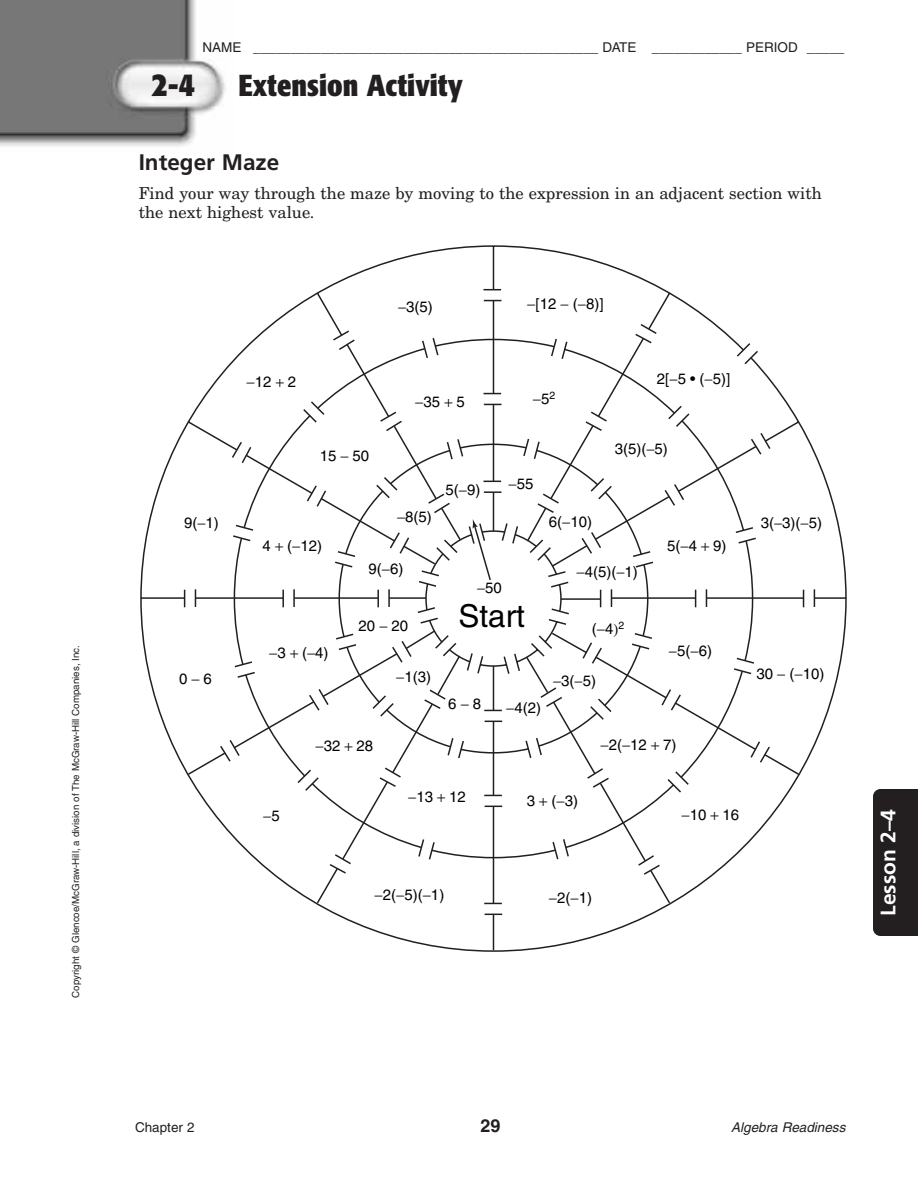
<style>
.page{position:relative;width:918px;height:1188px;background:#fff}
.page>*{position:absolute;margin:0;border:0;box-sizing:border-box;transform-origin:0 0}
.t1{font:700 condensed 33px "Formata";color:#231f20}
.t2{font:31.5px "Helvetica";color:#000}
.t3{font:700 condensed 30px "Formata";color:#231f20}
.t4{font:700 22.5px "Frutiger";color:#231f20}
.t5{font:700 21px "Frutiger";color:#fff}
.t6{font:700 18px "Helvetica";color:#231f20}
.t7{font:16.5px/19.5px "New Century Schlbk";color:#231f20}
.t8{font:15px "Helvetica";color:#000}
.t9{font:13.5px "Helvetica";color:#231f20}
.t10{font:italic 13.5px "Helvetica";color:#231f20}
.t11{font:9.75px "Helvetica";color:#231f20}
</style>
<div class="page">
<img style="left:0;top:0;width:225px;height:146px">
<svg style="left:140px;top:245px;width:707px;height:707px"></svg>
<svg style="left:183px;top:288px;width:633px;height:628px"></svg>
<svg style="left:328px;top:329px;width:124px;height:546px"></svg>
<svg style="left:230px;top:338px;width:524px;height:521px"></svg>
<svg style="left:473px;top:519px;width:19px;height:63px"></svg>
<div style="left:873px;top:789px;width:45px;height:147px;background:#231f20"></div>
<svg style="left:345px;top:743px;width:8px;height:8px"></svg>
<svg style="left:276px;top:379px;width:8px;height:8px"></svg>
<svg style="left:290px;top:650px;width:8px;height:8px"></svg>
<svg style="left:275px;top:543px;width:8px;height:8px"></svg>
<svg style="left:437px;top:794px;width:8px;height:8px"></svg>
<svg style="left:711px;top:812px;width:8px;height:8px"></svg>
<svg style="left:445px;top:399px;width:7px;height:8px"></svg>
<svg style="left:539px;top:798px;width:8px;height:8px"></svg>
<svg style="left:701px;top:543px;width:8px;height:8px"></svg>
<svg style="left:614px;top:624px;width:4px;height:13px"></svg>
<svg style="left:651px;top:742px;width:8px;height:8px"></svg>
<p class="t11" style="left:72px;top:998px;width:354px;rotate:-90deg">Copyright © Glencoe/McGraw-Hill, a division of The McGraw-Hill Companies, Inc.</p>
<h1 class="t1" style="left:151px;top:71px;width:45px">2-4</h1>
<p class="t9" style="left:202px;top:42px;width:644px">NAME ______________________________________________ DATE ____________ PERIOD _____</p>
<h3 class="t3" style="left:238px;top:73px;width:226px">Extension Activity</h3>
<h3 class="t4" style="left:139px;top:154px;width:142px">Integer Maze</h3>
<p class="t7" style="left:139px;top:185px;width:685px">Find your way through the maze by moving to the expression in an adjacent section with the next highest value.</p>
<p class="t8" style="left:398px;top:301px;width:36px">−3(5)</p>
<p class="t8" style="left:527px;top:299px;width:78px">−[12 − (−8)]</p>
<p class="t8" style="left:247px;top:376px;width:51px">−12 2</p>
<p class="t8" style="left:320px;top:451px;width:51px">15 − 50</p>
<p class="t8" style="left:415px;top:396px;width:51px">−35 5</p>
<p class="t8" style="left:446px;top:484px;width:36px">5(−9)</p>
<p class="t8" style="left:533px;top:393px;width:24px">−5<sup>2</sup></p>
<p class="t8" style="left:509px;top:478px;width:26px">−55</p>
<p class="t8" style="left:397px;top:511px;width:36px">−8(5)</p>
<p class="t8" style="left:184px;top:518px;width:36px">9(−1)</p>
<p class="t8" style="left:549px;top:517px;width:45px">6(−10)</p>
<p class="t8" style="left:263px;top:540px;width:61px">4 (−12)</p>
<p class="t8" style="left:657px;top:373px;width:75px">2[−5 • (−5)]</p>
<p class="t8" style="left:615px;top:443px;width:55px">3(5)(−5)</p>
<p class="t8" style="left:667px;top:540px;width:61px">5(−4 9)</p>
<p class="t8" style="left:179px;top:674px;width:34px">0 − 6</p>
<p class="t8" style="left:369px;top:563px;width:36px">9(−6)</p>
<p class="t8" style="left:477px;top:582px;width:26px">−50</p>
<p class="t8" style="left:576px;top:567px;width:63px">−4(5)(−1)</p>
<p class="t8" style="left:359px;top:620px;width:51px">20 − 20</p>
<h2 class="t2" style="left:458px;top:605px;width:68px">Start</h2>
<p class="t8" style="left:592px;top:623px;width:34px">(−4 <sup>2</sup></p>
<p class="t8" style="left:269px;top:648px;width:61px">−3 (−4)</p>
<p class="t8" style="left:669px;top:645px;width:45px">−5(−6)</p>
<p class="t8" style="left:396px;top:671px;width:36px">−1(3)</p>
<p class="t8" style="left:553px;top:675px;width:45px">−3(−5)</p>
<p class="t8" style="left:448px;top:698px;width:34px">6 − 8</p>
<p class="t8" style="left:506px;top:702px;width:36px">−4(2)</p>
<p class="t8" style="left:315px;top:740px;width:59px">−32 28</p>
<p class="t8" style="left:600px;top:740px;width:77px">−2(−12 7)</p>
<p class="t8" style="left:263px;top:811px;width:18px">−5</p>
<p class="t8" style="left:408px;top:792px;width:59px">−13 12</p>
<p class="t8" style="left:527px;top:796px;width:53px">3 (−3)</p>
<p class="t8" style="left:681px;top:809px;width:59px">−10 16</p>
<p class="t8" style="left:761px;top:518px;width:63px">3(−3)(−5)</p>
<p class="t8" style="left:756px;top:668px;width:70px">30 − (−10)</p>
<p class="t8" style="left:375px;top:890px;width:71px">−2(−5)(−1)</p>
<p class="t8" style="left:549px;top:892px;width:45px">−2(−1)</p>
<h3 class="t5" style="left:880px;top:916px;width:108px;rotate:-90deg">Lesson 2–4</h3>
<p class="t9" style="left:135px;top:1122px;width:61px">Chapter 2</p>
<p class="t6" style="left:480px;top:1119px;width:22px">29</p>
<p class="t10" style="left:731px;top:1122px;width:116px">Algebra Readiness</p>
</div>
